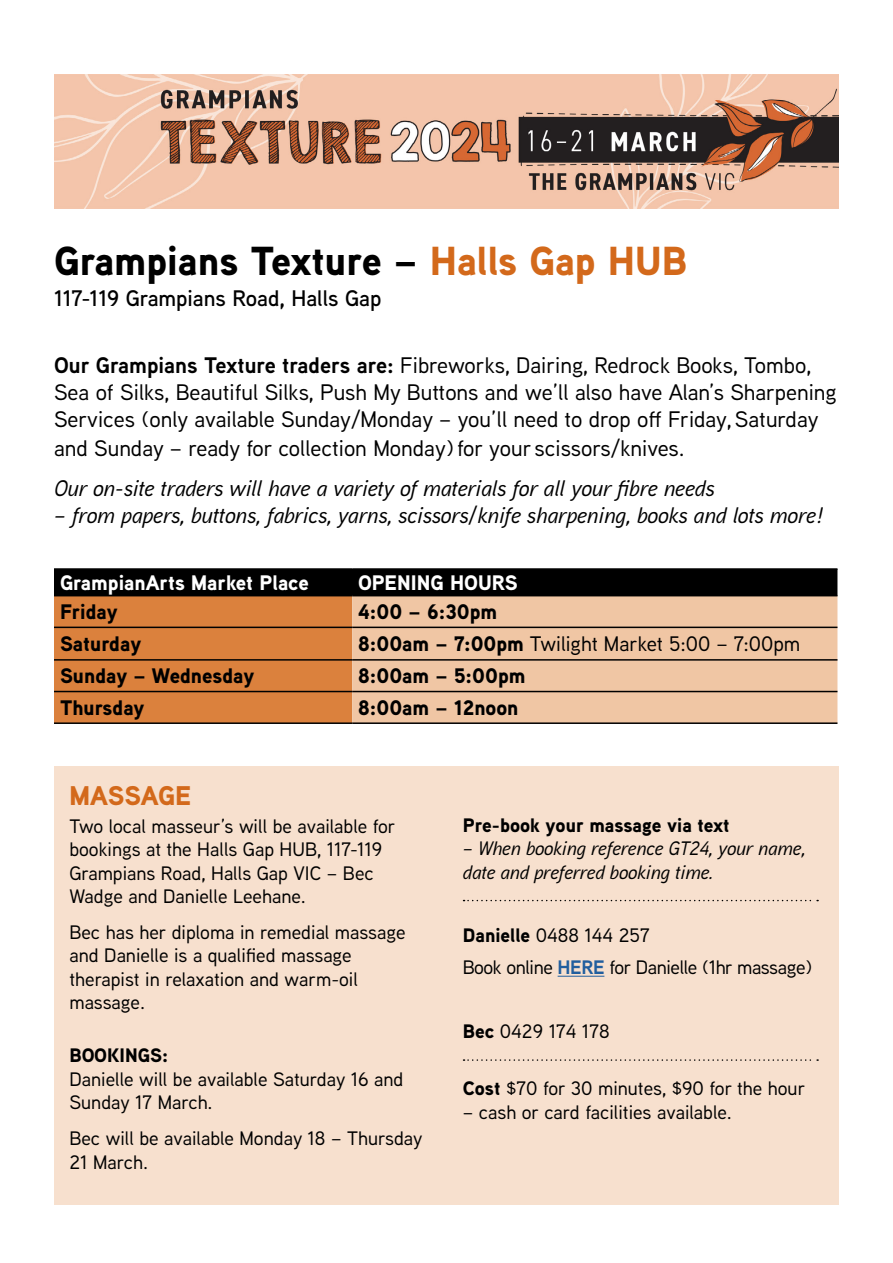
<style>
.page{position:relative;width:893px;height:1263px;background:#fff}
.page>*{position:absolute;margin:0;border:0;box-sizing:border-box;transform-origin:0 0}
.t1{font:900 40.5px "Aaux Next";color:#000}
.t2{font:900 27px "Aaux Next";letter-spacing:-.005em;color:#d3691b}
.t3{font:500 22.5px/27.6px "Aaux Next";color:#000}
.t4{font:italic 500 22.5px "Aaux Next";color:#000}
.t5{font:600 22.5px "Aaux Next";color:#000}
.t6{font:900 21px "Aaux Next";color:#000}
.t7{font:500 21px "Aaux Next";color:#000}
.t8{font:900 21px "Aaux Next";color:#fff}
.t9{font:500 19.5px/23.4px "Aaux Next";color:#000}
.t10{font:italic 500 19.5px/23.4px "Aaux Next";color:#000}
.t11{font:500 19.5px/32px "Aaux Next";letter-spacing:-.02em;color:#000}
.t12{font:900 19.5px "Aaux Next";color:#000}
.s1{color:#d3691b}
.s2{font-weight:700}
.s3{font-weight:900}
.s4{font-weight:700;color:#215e9e}
</style>
<div class="page">
<div style="left:54px;top:766px;width:785px;height:439px;background:#f7e0ce"></div>
<svg style="left:464px;top:900px;width:354px;height:1px"></svg>
<hr style="left:558px;top:976px;width:46px;height:1px;background:#215e9e">
<svg style="left:464px;top:1059px;width:354px;height:2px"></svg>
<svg style="left:54px;top:570px;width:783px;height:152px;background:#8c5227"></svg>
<div style="left:352px;top:596px;width:485px;height:126px;background:#f0c6a4"></div>
<hr style="left:54px;top:568px;width:298px;height:2px;background:#000">
<hr style="left:352px;top:568px;width:485px;height:2px;background:#000">
<hr style="left:351px;top:570px;width:2px;height:25px;background:#000">
<hr style="left:54px;top:595px;width:298px;height:1px;background:#000">
<hr style="left:352px;top:595px;width:485px;height:1px;background:#000">
<hr style="left:54px;top:627px;width:298px;height:1px;background:#000">
<hr style="left:352px;top:627px;width:485px;height:1px;background:#000">
<hr style="left:54px;top:659px;width:298px;height:2px;background:#000">
<hr style="left:352px;top:659px;width:485px;height:2px;background:#000">
<hr style="left:54px;top:691px;width:298px;height:1px;background:#000">
<hr style="left:352px;top:691px;width:485px;height:1px;background:#000">
<hr style="left:54px;top:722px;width:298px;height:2px;background:#000">
<hr style="left:352px;top:722px;width:485px;height:2px;background:#000">
<img style="left:54px;top:74px;width:785px;height:135px">
<h1 class="t1" style="left:54px;top:232px;width:635px">Grampians Texture – <span class="s1">Halls Gap HUB</span></h1>
<p class="t5" style="left:54px;top:283px;width:329px">117-119 Grampians Road, Halls Gap</p>
<p class="t3" style="left:54px;top:351px;width:784px"><span class="s2">Our Grampians Texture traders are:</span> Fibreworks, Dairing, Redrock Books, Tombo, Sea of Silks, Beautiful Silks, Push My Buttons and we’ll also have Alan’s Sharpening Services (only available Sunday/Monday – you’ll need to drop off Friday, Saturday and Sunday – ready for collection Monday) for your scissors/knives.</p>
<p class="t4" style="left:54px;top:472px;width:662px">Our on-site traders will have a variety of materials for all your fibre needs</p>
<p class="t4" style="left:54px;top:499px;width:770px">– from papers, buttons, fabrics, yarns, scissors/knife sharpening, books and lots more!</p>
<p class="t8" style="left:60px;top:567px;width:251px">GrampianArts Market Place</p>
<p class="t8" style="left:358px;top:567px;width:161px">OPENING HOURS</p>
<p class="t6" style="left:60px;top:596px;width:59px">Friday</p>
<p class="t6" style="left:358px;top:596px;width:141px">4:00 – 6:30pm</p>
<p class="t6" style="left:60px;top:628px;width:83px">Saturday</p>
<p class="t7" style="left:358px;top:629px;width:444px"><span class="s3">8:00am – 7:00pm</span> Twilight Market 5:00 – 7:00pm</p>
<p class="t6" style="left:60px;top:661px;width:196px">Sunday – Wednesday</p>
<p class="t6" style="left:358px;top:661px;width:169px">8:00am – 5:00pm</p>
<p class="t6" style="left:60px;top:692px;width:86px">Thursday</p>
<p class="t6" style="left:358px;top:692px;width:162px">8:00am – 12noon</p>
<h2 class="t2" style="left:69px;top:776px;width:123px">MASSAGE</h2>
<p class="t9" style="left:69px;top:814px;width:328px">Two local masseur’s will be available for bookings at the Halls Gap HUB, 117-119<br>Grampians Road, Halls Gap VIC – Bec Wadge and Danielle Leehane.</p>
<p class="t9" style="left:69px;top:920px;width:338px">Bec has her diploma in remedial massage and Danielle is a qualified massage therapist in relaxation and warm-oil massage.</p>
<p class="t12" style="left:69px;top:1042px;width:100px">BOOKINGS:</p>
<p class="t9" style="left:69px;top:1067px;width:335px">Danielle will be available Saturday 16 and<br>Sunday 17 March.</p>
<p class="t9" style="left:69px;top:1126px;width:355px">Bec will be available Monday 18 – Thursday<br>21 March.</p>
<p class="t12" style="left:463px;top:811px;width:268px">Pre-book your massage via text</p>
<p class="t10" style="left:463px;top:836px;width:344px">– When booking reference GT24, your name, date and preferred booking time.</p>
<p class="t11" style="left:463px;top:919px;width:351px"><span class="s3">Danielle</span> 0488 144 257<br>Book online <span class="s4">HERE</span> for Danielle (1hr massage)</p>
<p class="t9" style="left:463px;top:1019px;width:148px"><span class="s3">Bec</span> 0429 174 178</p>
<p class="t9" style="left:463px;top:1076px;width:344px"><span class="s3">Cost</span> $70 for 30 minutes, $90 for the hour</p>
<p class="t9" style="left:463px;top:1100px;width:271px">– cash or card facilities available.</p>
</div>
